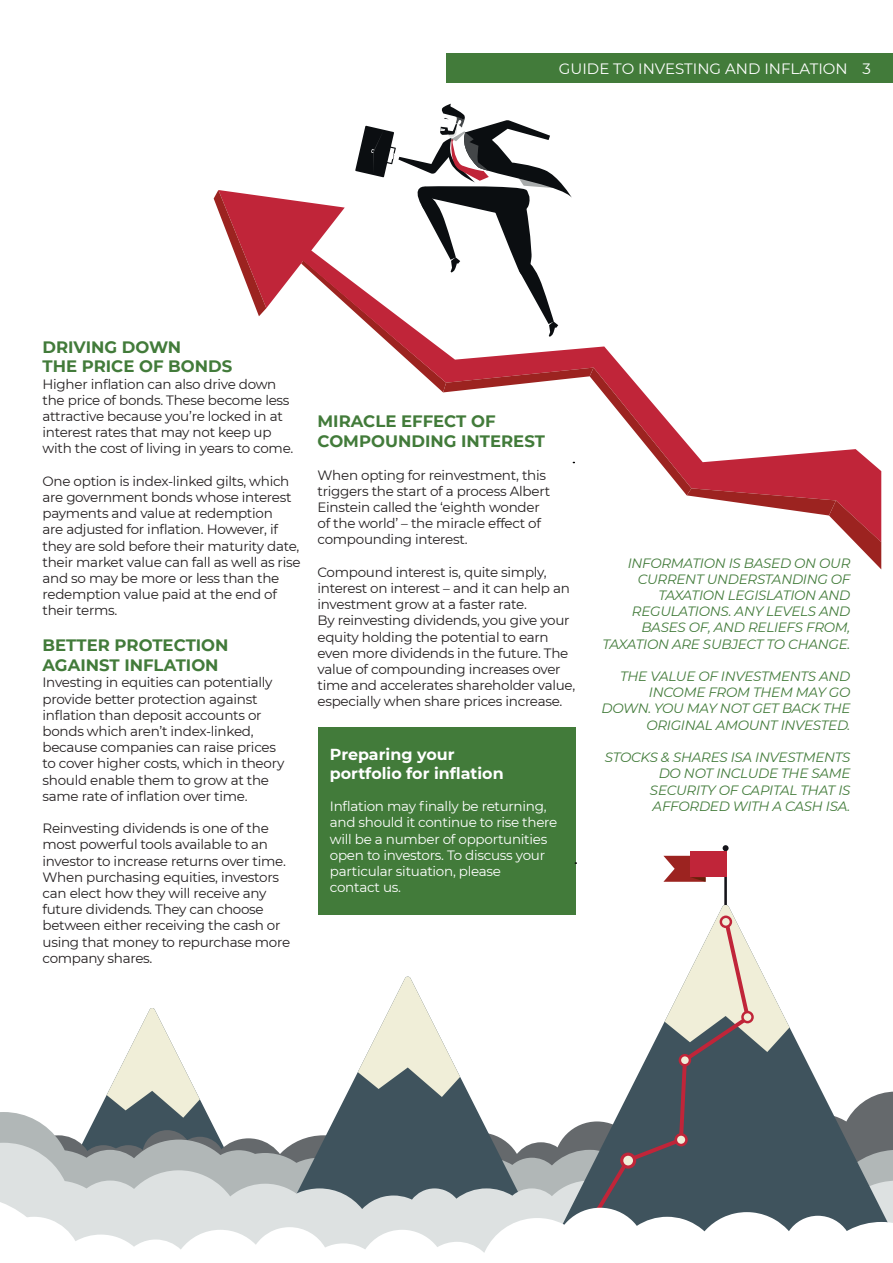
<style>
.page{position:relative;width:893px;height:1263px;background:#fff}
.page>*{position:absolute;margin:0;border:0;box-sizing:border-box;transform-origin:0 0}
.t1{font:700 16.5px/19.8px "Montserrat";color:#427b3a}
.t2{font:700 15.9px/19px "Montserrat";color:#fff}
.t3{font:15px "Montserrat";color:#fff}
.t4{font:13.5px/16.2px "Montserrat";letter-spacing:-.02em;color:#231f20}
.t5{font:italic 13.5px/16.2px "Montserrat";letter-spacing:-.02em;color:#427b3a;text-align:right}
.t6{font:13.5px/16.2px "Montserrat";letter-spacing:-.02em;color:#fff}
</style>
<div class="page">
<div style="left:446px;top:53px;width:447px;height:29px;background:#427b3a"></div>
<div style="left:317px;top:727px;width:258px;height:188px;background:#427b3a"></div>
<svg style="left:214px;top:104px;width:667px;height:465px"></svg>
<hr style="left:724px;top:847px;width:3px;height:64px;background:#15141a">
<svg style="left:723px;top:845px;width:6px;height:6px"></svg>
<div style="left:690px;top:851px;width:37px;height:26px;background:#c02539"></div>
<svg style="left:663px;top:856px;width:43px;height:26px"></svg>
<svg style="left:107px;top:1008px;width:93px;height:104px"></svg>
<svg style="left:0;top:1112px;width:547px;height:31px"></svg>
<svg style="left:269px;top:1072px;width:277px;height:71px"></svg>
<svg style="left:358px;top:976px;width:102px;height:121px"></svg>
<svg style="left:61px;top:1143px;width:491px;height:60px;background:#8e989c"></svg>
<svg style="left:575px;top:904px;width:318px;height:299px"></svg>
<svg style="left:665px;top:904px;width:124px;height:148px"></svg>
<svg style="left:552px;top:918px;width:198px;height:285px"></svg>
<svg style="left:741px;top:1011px;width:13px;height:12px"></svg>
<div style="left:744px;top:1013px;width:7px;height:8px;background:#f0eed8;border-radius:50%"></div>
<div style="left:679px;top:1054px;width:12px;height:12px;background:#c02539;border-radius:50%"></div>
<div style="left:681px;top:1056px;width:8px;height:8px;background:#f0eed8;border-radius:50%"></div>
<svg style="left:674px;top:1133px;width:14px;height:13px"></svg>
<div style="left:677px;top:1136px;width:8px;height:8px;background:#f0eed8;border-radius:50%"></div>
<svg style="left:620px;top:1152px;width:16px;height:16px"></svg>
<div style="left:623px;top:1156px;width:10px;height:9px;background:#f0eed8;border-radius:50%"></div>
<svg style="left:720px;top:915px;width:12px;height:13px"></svg>
<div style="left:722px;top:918px;width:8px;height:7px;background:#f0eed8;border-radius:50%"></div>
<svg style="left:61px;top:1203px;width:832px;height:50px"></svg>
<svg style="left:0;top:1121px;width:61px;height:104px;background:#d5d9d9"></svg>
<p class="t3" style="left:559px;top:58px;width:314px">GUIDE TO INVESTING AND INFLATION 3</p>
<p class="t1" style="left:43px;top:336px;width:191px">DRIVING DOWN<br>THE PRICE OF BONDS</p>
<p class="t4" style="left:43px;top:375px;width:252px">Higher inflation can also drive down the price of bonds. These become less attractive because you’re locked in at interest rates that may not keep up with the cost of living in years to come.</p>
<p class="t4" style="left:43px;top:472px;width:259px">One option is index-linked gilts, which are government bonds whose interest payments and value at redemption<br>are adjusted for inflation. However, if they are sold before their maturity date, their market value can fall as well as rise and so may be more or less than the redemption value paid at the end of their terms.</p>
<p class="t1" style="left:43px;top:635px;width:188px">BETTER PROTECTION<br>AGAINST INFLATION</p>
<p class="t4" style="left:43px;top:674px;width:243px">Investing in equities can potentially provide better protection against inflation than deposit accounts or bonds which aren’t index-linked, because companies can raise prices to cover higher costs, which in theory should enable them to grow at the same rate of inflation over time.</p>
<p class="t4" style="left:43px;top:820px;width:249px">Reinvesting dividends is one of the most powerful tools available to an investor to increase returns over time.<br>When purchasing equities, investors can elect how they will receive any future dividends. They can choose between either receiving the cash or using that money to repurchase more company shares.</p>
<p class="t1" style="left:317px;top:411px;width:229px">MIRACLE EFFECT OF<br>COMPOUNDING INTEREST</p>
<p class="t4" style="left:317px;top:466px;width:234px">When opting for reinvestment, this triggers the start of a process Albert Einstein called the ‘eighth wonder of the world’ – the miracle effect of compounding interest.</p>
<p class="t4" style="left:317px;top:563px;width:259px">Compound interest is, quite simply, interest on interest – and it can help an investment grow at a faster rate.<br>By reinvesting dividends, you give your equity holding the potential to earn even more dividends in the future. The value of compounding increases over time and accelerates shareholder value, especially when share prices increase.</p>
<p class="t5" style="left:603px;top:554px;width:249px">INFORMATION IS BASED ON OUR<br>CURRENT UNDERSTANDING OF<br>TAXATION LEGISLATION AND<br>REGULATIONS. ANY LEVELS AND<br>BASES OF, AND RELIEFS FROM,<br>TAXATION ARE SUBJECT TO CHANGE.</p>
<p class="t5" style="left:601px;top:668px;width:250px">THE VALUE OF INVESTMENTS AND<br>INCOME FROM THEM MAY GO<br>DOWN. YOU MAY NOT GET BACK THE<br>ORIGINAL AMOUNT INVESTED.</p>
<p class="t5" style="left:605px;top:749px;width:247px">STOCKS &amp; SHARES ISA INVESTMENTS<br>DO NOT INCLUDE THE SAME<br>SECURITY OF CAPITAL THAT IS<br>AFFORDED WITH A CASH ISA.</p>
<p class="t2" style="left:330px;top:744px;width:175px">Preparing your portfolio for inflation</p>
<p class="t6" style="left:330px;top:798px;width:229px">Inflation may finally be returning, and should it continue to rise there will be a number of opportunities open to investors. To discuss your particular situation, please<br>contact us.</p>
</div>
